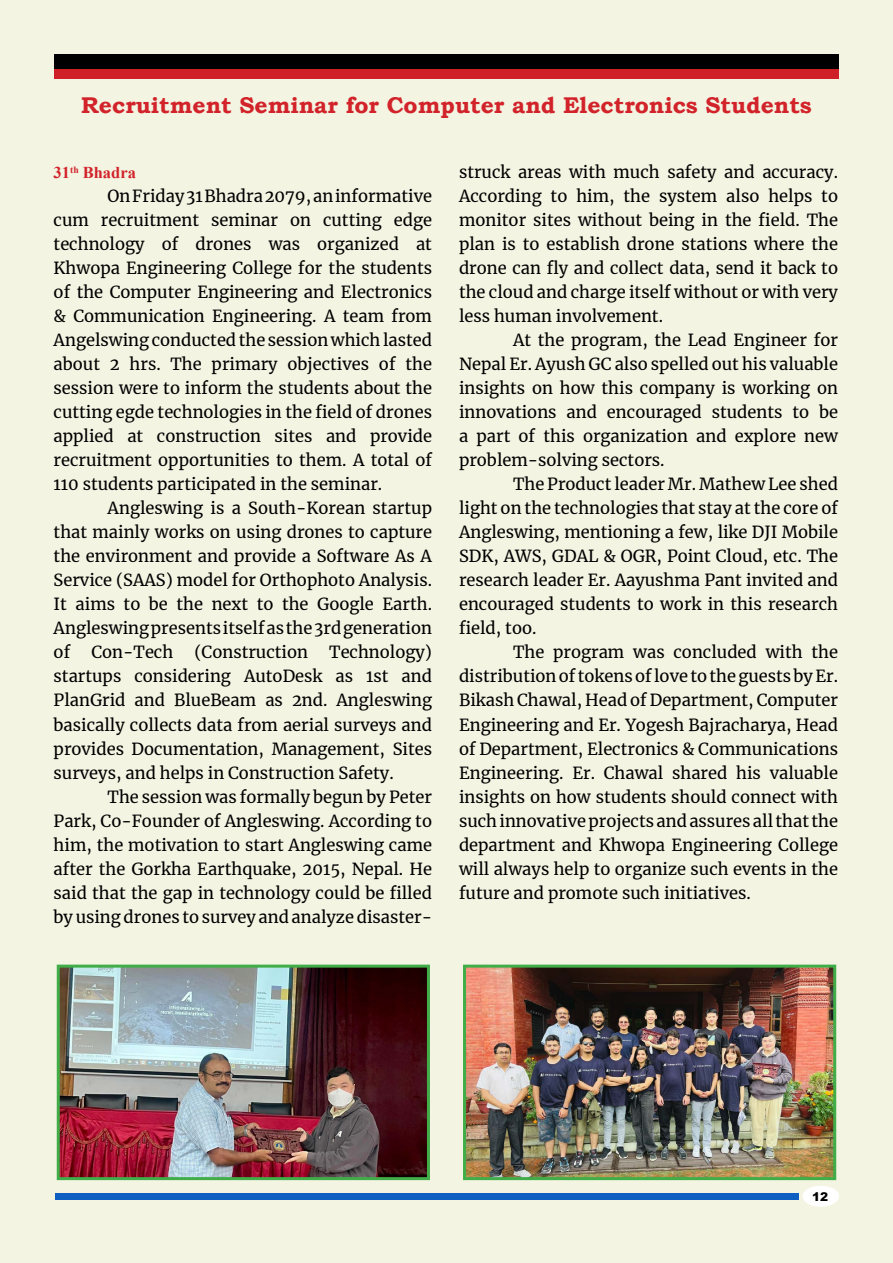
<style>
.page{position:relative;width:893px;height:1263px;background:#f3f4e2}
.page>*{position:absolute;margin:0;border:0;box-sizing:border-box;transform-origin:0 0}
.t1{font:700 22.8px "Bookman Old Style";color:#d2232a}
.t2{font:16.5px/24px "Merriweather";color:#000;text-align:justify}
.t3{font:700 16.5px "Times New Roman";color:#d2232a}
.t4{font:900 12px "Arial";color:#000}
</style>
<div class="page">
<div style="left:54px;top:54px;width:785px;height:15px;background:#000"></div>
<div style="left:54px;top:69px;width:785px;height:9px;background:#cf2027"></div>
<div style="left:803px;top:1186px;width:36px;height:20px;background:#fff;border-radius:50%"></div>
<div style="left:803px;top:1186px;width:36px;height:20px;border:1px solid #fff;border-radius:50%"></div>
<div style="left:56px;top:1193px;width:743px;height:6px;background:#0e5fc2"></div>
<img style="left:61px;top:969px;width:365px;height:207px">
<div style="left:57px;top:965px;width:373px;height:215px;border:3px solid #41ad49"></div>
<img style="left:467px;top:969px;width:365px;height:207px">
<div style="left:463px;top:965px;width:373px;height:215px;border:3px solid #41ad49"></div>
<h1 class="t1" style="left:81px;top:89px;width:732px">Recruitment Seminar for Computer and Electronics Students</h1>
<p class="t3" style="left:54px;top:161px;width:84px">31<sup>th</sup> Bhadra</p>
<p class="t2" style="left:54px;top:184px;width:380px;text-indent:54px">On Friday 31 Bhadra 2079, an informative cum recruitment seminar on cutting edge technology of drones was organized at Khwopa Engineering College for the students of the Computer Engineering and Electronics &amp; Communication Engineering. A team from Angelswing conducted the session which lasted about 2 hrs. The primary objectives of the session were to inform the students about the cutting egde technologies in the field of drones applied at construction sites and provide recruitment opportunities to them. A total of 110 students participated in the seminar.</p>
<p class="t2" style="left:54px;top:496px;width:380px;text-indent:54px">Angleswing is a South-Korean startup that mainly works on using drones to capture the environment and provide a Software As A Service (SAAS) model for Orthophoto Analysis.<br>It aims to be the next to the Google Earth.<br>Angleswing presents itself as the 3rd generation of</p>
<p class="t2" style="left:54px;top:640px;width:380px;text-indent:276px">Technology) startups considering AutoDesk as 1st and PlanGrid and BlueBeam as 2nd. Angleswing basically collects data from aerial surveys and provides Documentation, Management, Sites surveys, and helps in Construction Safety.</p>
<p class="t2" style="left:54px;top:784px;width:380px;text-indent:54px">The session was formally begun by Peter Park, Co-Founder of Angleswing. According to him, the motivation to start Angleswing came after the Gorkha Earthquake, 2015, Nepal. He said that the gap in technology could be filled by using drones to survey and analyze disaster-</p>
<p class="t2" style="left:91px;top:640px;width:83px">Con-Tech</p>
<p class="t2" style="left:194px;top:640px;width:115px">(Construction</p>
<p class="t2" style="left:459px;top:160px;width:380px">struck areas with much safety and accuracy.<br>According to him, the system also helps to monitor sites without being in the field. The plan is to establish drone stations where the drone can fly and collect data, send it back to the cloud and charge itself without or with very less human involvement.</p>
<p class="t2" style="left:459px;top:328px;width:381px;text-indent:54px">At the program, the Lead Engineer for Nepal Er. Ayush GC also spelled out his valuable insights on how this company is working on innovations and encouraged students to be a part of this organization and explore new problem-solving sectors.</p>
<p class="t2" style="left:459px;top:472px;width:380px;text-indent:54px">The Product leader Mr. Mathew Lee shed light on the technologies that stay at the core of Angleswing, mentioning a few, like DJI Mobile SDK, AWS, GDAL &amp; OGR, Point Cloud, etc. The research leader Er. Aayushma Pant invited and encouraged students to work in this research field, too.</p>
<p class="t2" style="left:459px;top:640px;width:381px;text-indent:54px">The program was concluded with the distribution of tokens of love to the guests by Er.<br>Bikash Chawal, Head of Department, Computer Engineering and Er. Yogesh Bajracharya, Head of Department, Electronics &amp; Communications Engineering. Er. Chawal shared his valuable insights on how students should connect with such innovative projects and assures all that the department and Khwopa Engineering College will always help to organize such events in the future and promote such initiatives.</p>
<p class="t4" style="left:812px;top:1187px;width:18px">12</p>
</div>
